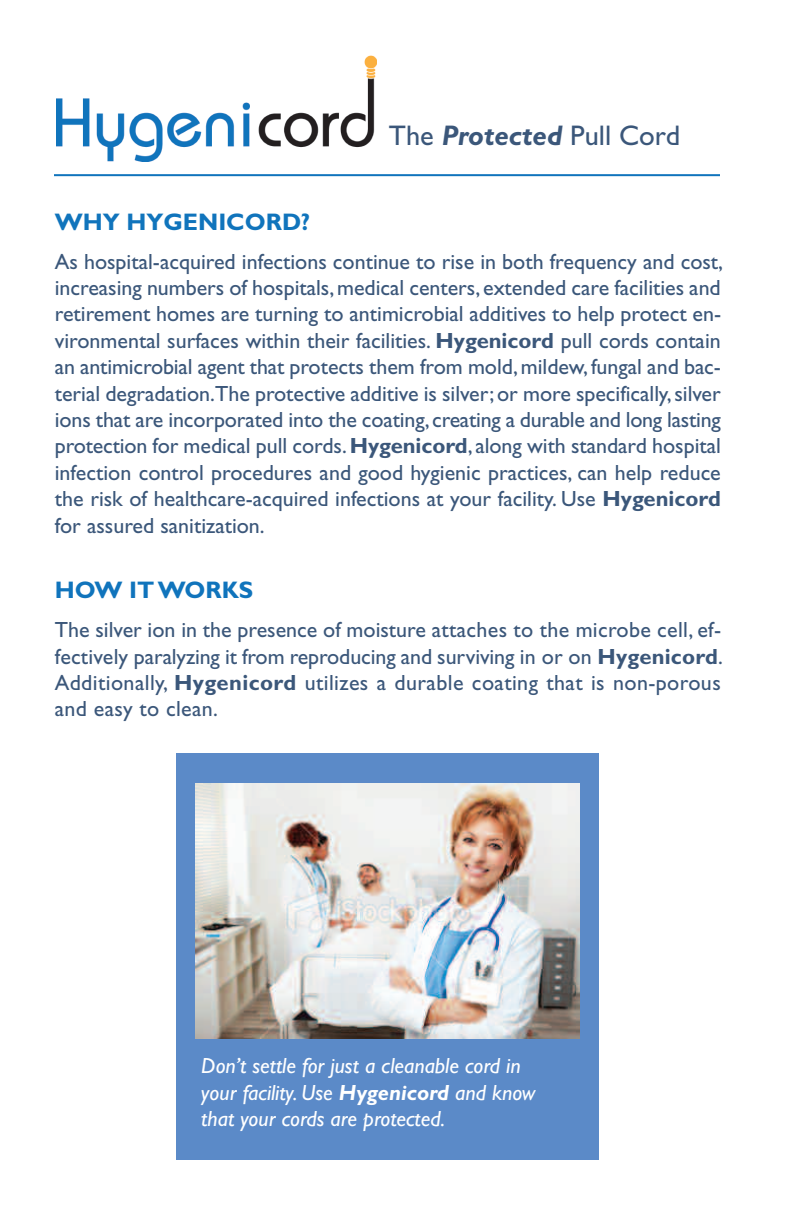
<style>
.page{position:relative;width:792px;height:1224px;background:#fff}
.page>*{position:absolute;margin:0;border:0;box-sizing:border-box;transform-origin:0 0}
.t1{font:28.4px "Gill Sans";color:#3b577a}
.t2{font:700 24px "Gill Sans";color:#1074bc}
.t3{font:22px/26.4px "Gill Sans";color:#3b577a;text-align:justify}
.t4{font:italic 22px/26.4px "Gill Sans";color:#fff}
.s1{font-weight:700;font-style:italic}
.s2{font-weight:700}
</style>
<div class="page">
<img style="left:56px;top:55px;width:321px;height:106px">
<div style="left:177px;top:753px;width:422px;height:407px;background:#5b8ac8"></div>
<img style="left:195px;top:783px;width:384px;height:255px">
<hr style="left:54px;top:174px;width:666px;height:2px;background:#1074bc">
<p class="t1" style="left:389px;top:125px;width:293px">The <span class="s1">Protected</span> Pull Cord</p>
<p class="t2" style="left:55px;top:212px;width:257px">WHY HYGENICORD?</p>
<p class="t3" style="left:55px;top:250px;width:670px">As hospital-acquired infections continue to rise in both frequency and cost, increasing numbers of hospitals,medical centers, extended care facilities and retirement homes are turning to antimicrobial additives to help protect en&shy;vironmental surfaces within their facilities. <span class="s2">Hygenicord</span> pull cords contain an antimicrobial agent that protects them from mold,mildew, fungal and bac&shy;terial degradation.The protective additive is silver;or more specifically,silver ions that are incorporated into the coating, creating a durable and long lasting protection for medical pull cords.<span class="s2">Hygenicord</span>, along with standard hospital infection control procedures and good hygienic practices, can help reduce the risk of healthcare-acquired infections at your facility. Use <span class="s2">Hygenicord </span>for assured sanitization.</p>
<p class="t2" style="left:55px;top:581px;width:200px">HOW ITWORKS</p>
<p class="t3" style="left:55px;top:619px;width:670px">The silver ion in the presence of moisture attaches to the microbe cell, ef&shy;fectively paralyzing it from reproducing and surviving in or on <span class="s2">Hygenicord</span>.<br>Additionally, <span class="s2">Hygenicord</span> utilizes a durable coating that is non-porous and easy to clean.</p>
<p class="t4" style="left:201px;top:1055px;width:336px">Don’t settle for just a cleanable cord in your facility. Use <span class="s2">Hygenicord</span> and know that your cords are protected.</p>
</div>
